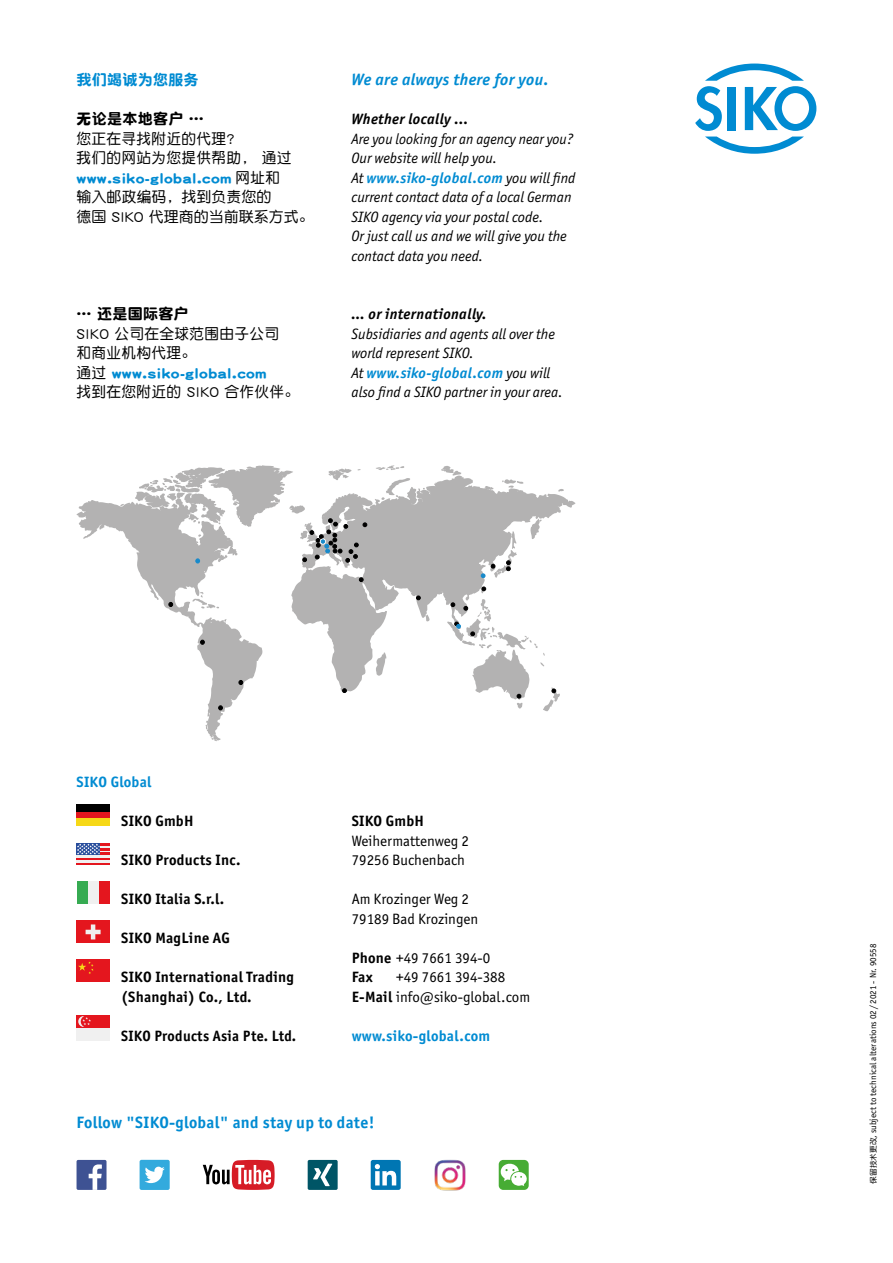
<style>
.page{position:relative;width:893px;height:1263px;background:#fff}
.page>*{position:absolute;margin:0;border:0;box-sizing:border-box;transform-origin:0 0}
.t1{font:700 16.5px "Officina Sans ITC Pro";letter-spacing:.02em;color:#008bd2}
.t2{font:italic 700 16.5px "Officina Sans ITC Pro";letter-spacing:.02em;color:#008bd2}
.t3{font:italic 15px/19.5px "Officina Sans ITC Pro";color:#000}
.t4{font:700 15px/19.5px "Officina Sans ITC Pro";letter-spacing:.02em;color:#000}
.t5{font:15px/19.5px "Officina Sans ITC Pro";color:#000}
.t6{font:15px/19.5px "DF Yuan GB W5";letter-spacing:.02em;color:#000}
.t7{font:15px "DF Yuan GB W9";letter-spacing:.02em;color:#008bd2}
.t8{font:italic 700 15px "Officina Sans ITC Pro";letter-spacing:.02em;color:#000}
.t9{font:15px/19.5px "DF Yuan GB W5";color:#000}
.t10{font:700 15px "Officina Sans ITC Pro";letter-spacing:.02em;color:#008bd2}
.t11{font:15px "DF Yuan GB W9";letter-spacing:.02em;color:#000}
.t12{font:9px "Officina Sans ITC Pro";letter-spacing:.005em;color:#000}
.s1{font-family:"DF Yuan GB W5";color:#000}
.s2{font-weight:700;color:#008bd2}
.s3{font-weight:700}
.s4{font-family:"DF Yuan GB W5";font-size:7.65px}
</style>
<div class="page">
<svg style="left:367px;top:476px;width:208px;height:200px;fill:#b4b3b3"></svg>
<svg style="left:426px;top:615px;width:4px;height:6px"></svg>
<svg style="left:558px;top:489px;width:6px;height:3px"></svg>
<svg style="left:484px;top:486px;width:9px;height:4px"></svg>
<svg style="left:441px;top:466px;width:20px;height:9px"></svg>
<svg style="left:381px;top:478px;width:29px;height:22px"></svg>
<svg style="left:530px;top:519px;width:12px;height:20px"></svg>
<svg style="left:376px;top:465px;width:28px;height:5px"></svg>
<svg style="left:502px;top:479px;width:21px;height:9px"></svg>
<svg style="left:416px;top:596px;width:5px;height:4px"></svg>
<svg style="left:491px;top:531px;width:26px;height:47px"></svg>
<svg style="left:481px;top:587px;width:5px;height:6px"></svg>
<svg style="left:481px;top:573px;width:4px;height:5px"></svg>
<svg style="left:447px;top:599px;width:113px;height:112px"></svg>
<svg style="left:77px;top:465px;width:290px;height:276px"></svg>
<img style="left:434px;top:1159px;width:32px;height:32px">
<svg style="left:705px;top:137px;width:99px;height:16px"></svg>
<svg style="left:695px;top:64px;width:121px;height:67px"></svg>
<div style="left:371px;top:1160px;width:30px;height:30px;background:#0076b3;border-radius:2px"></div>
<svg style="left:375px;top:1164px;width:21px;height:21px"></svg>
<div style="left:308px;top:1160px;width:30px;height:30px;background:#056;border-radius:2px"></div>
<svg style="left:313px;top:1164px;width:19px;height:22px"></svg>
<div style="left:499px;top:1160px;width:30px;height:30px;background:#47ac34;border-radius:4px"></div>
<svg style="left:500px;top:1163px;width:27px;height:23px"></svg>
<div style="left:140px;top:1160px;width:30px;height:30px;background:#3ad;border-radius:2px"></div>
<svg style="left:145px;top:1167px;width:20px;height:16px"></svg>
<svg style="left:203px;top:1160px;width:72px;height:30px"></svg>
<div style="left:77px;top:1160px;width:30px;height:30px;background:#3e5293;border-radius:2px"></div>
<svg style="left:89px;top:1164px;width:13px;height:26px"></svg>
<div style="left:77px;top:811px;width:33px;height:8px;background:#e4161e"></div>
<div style="left:77px;top:819px;width:33px;height:7px;background:#f6d817"></div>
<div style="left:77px;top:804px;width:33px;height:7px;background:#000"></div>
<hr style="left:77px;top:858px;width:33px;height:2px;background:#e4161e">
<hr style="left:77px;top:855px;width:33px;height:3px;background:#f0f0f0">
<hr style="left:77px;top:863px;width:33px;height:2px;background:#e4161e">
<hr style="left:77px;top:860px;width:33px;height:3px;background:#f0f0f0">
<svg style="left:77px;top:843px;width:33px;height:12px"></svg>
<div style="left:77px;top:882px;width:11px;height:22px;background:#36ab52"></div>
<div style="left:88px;top:882px;width:11px;height:22px;background:#f0f0f0"></div>
<div style="left:99px;top:882px;width:11px;height:22px;background:#e4161e"></div>
<div style="left:77px;top:921px;width:33px;height:22px;background:#e4161e"></div>
<svg style="left:86px;top:924px;width:15px;height:15px"></svg>
<div style="left:77px;top:960px;width:33px;height:22px;background:#e4161e"></div>
<svg style="left:78px;top:961px;width:16px;height:13px"></svg>
<div style="left:77px;top:1015px;width:33px;height:13px;background:#e4161e"></div>
<svg style="left:78px;top:1016px;width:13px;height:11px"></svg>
<div style="left:77px;top:1028px;width:33px;height:13px;background:#f0f0f0"></div>
<p class="t7" style="left:77px;top:72px;width:124px">我们竭诚为您服务</p>
<p class="t11" style="left:77px;top:111px;width:129px">无论是本地客户 …</p>
<p class="t6" style="left:77px;top:128px;width:216px">您正在寻找附近的代理?<br>我们的网站为您提供帮助， 通过</p>
<p class="t7" style="left:77px;top:169px;width:205px">www.siko-global.com <span class="s1">网址和</span></p>
<p class="t9" style="left:77px;top:187px;width:239px">输入邮政编码，找到负责您的<br>德国 SIKO 代理商的当前联系方式。</p>
<p class="t11" style="left:77px;top:306px;width:114px">… 还是国际客户</p>
<p class="t6" style="left:77px;top:323px;width:204px">SIKO 公司在全球范围由子公司和商业机构代理。</p>
<p class="t7" style="left:77px;top:364px;width:192px"><span class="s1">通过</span> www.siko-global.com</p>
<p class="t6" style="left:77px;top:382px;width:224px">找到在您附近的 SIKO 合作伙伴。</p>
<p class="t2" style="left:351px;top:69px;width:199px">We are always there for you.</p>
<p class="t8" style="left:351px;top:110px;width:118px">Whether locally ...</p>
<p class="t3" style="left:351px;top:129px;width:225px">Are you looking for an agency near you?<br>Our website will help you.<br>At <span class="s2">www.siko-global.com</span> you will find current contact data of a local German SIKO agency via your postal code.<br>Or just call us and we will give you the contact data you need.</p>
<p class="t8" style="left:351px;top:305px;width:137px">… or internationally.</p>
<p class="t3" style="left:351px;top:324px;width:213px">Subsidiaries and agents all over the world represent SIKO.<br>At <span class="s2">www.siko-global.com</span> you will also find a SIKO partner in your area.</p>
<p class="t10" style="left:77px;top:773px;width:76px">SIKO Global</p>
<p class="t4" style="left:121px;top:811px;width:74px">SIKO GmbH</p>
<p class="t4" style="left:121px;top:850px;width:121px">SIKO Products Inc.</p>
<p class="t4" style="left:121px;top:889px;width:105px">SIKO Italia S.r.l.</p>
<p class="t4" style="left:121px;top:928px;width:110px">SIKO MagLine AG</p>
<p class="t4" style="left:121px;top:967px;width:174px">SIKO International Trading (Shanghai) Co., Ltd.</p>
<p class="t4" style="left:121px;top:1026px;width:176px">SIKO Products Asia Pte. Ltd.</p>
<p class="t4" style="left:352px;top:811px;width:74px">SIKO GmbH</p>
<p class="t5" style="left:352px;top:831px;width:119px">Weihermattenweg 2<br>79256 Buchenbach</p>
<p class="t5" style="left:352px;top:889px;width:128px">Am Krozinger Weg 2<br>79189 Bad Krozingen</p>
<p class="t5" style="left:352px;top:948px;width:140px"><span class="s3">Phone</span> +49 7661 394-0<br><span class="s3">Fax</span></p>
<p class="t5" style="left:352px;top:967px;width:180px;text-indent:45px">+49 7661 394-388<br><span class="s3">E-Mail</span> info@siko-global.com</p>
<p class="t10" style="left:352px;top:1026px;width:140px">www.siko-global.com</p>
<p class="t1" style="left:77px;top:1112px;width:299px">Follow "SIKO-global" and stay up to date!</p>
<p class="t12" style="left:868px;top:1183px;width:241px;rotate:-90deg"><span class="s4">保留技术更改</span>, subject to technical alterations 02 /2021 - Nr. 90558</p>
</div>
